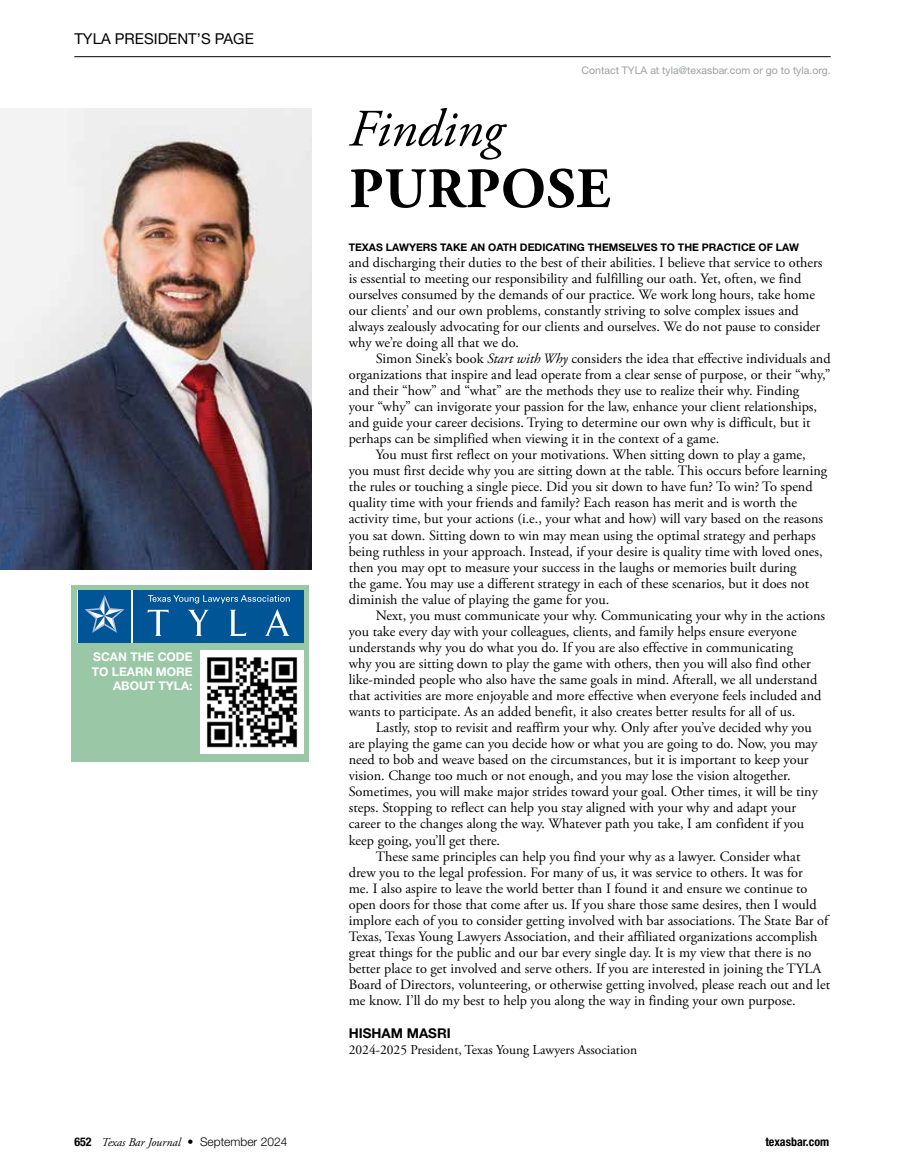
<style>
.page{position:relative;width:905px;height:1175px;background:#fff}
.page>*{position:absolute;margin:0;border:0;box-sizing:border-box;transform-origin:0 0}
.t1{font:700 57px "Adobe Garamond Pro";letter-spacing:.015em;color:#000}
.t2{font:italic 52.5px "Adobe Garamond Pro";color:#000}
.t3{font:15px "Helvetica Neue LT Pro";color:#000}
.t4{font:14.25px/16px "Adobe Garamond Pro";color:#000}
.t5{font:13.5px "Adobe Garamond Pro";color:#000}
.t6{font:700 13.5px "Helvetica Neue LT Pro";color:#000}
.t7{font:italic 12px "Adobe Garamond Pro";color:#000}
.t8{font:700 12px/14.4px "Helvetica Neue LT Pro";color:#fff;text-align:right}
.t9{font:700 condensed 12px "Helvetica Neue LT Pro";color:#000}
.t10{font:700 10.5px "Helvetica Neue LT Pro";color:#000}
.t11{font:10.5px "Helvetica Neue LT Pro";color:#9d9fa2}
.s1{font-style:italic}
.s2{font-family:"Helvetica Neue LT Pro";font-weight:700;font-style:normal;font-stretch:condensed}
.s3{font-family:"Helvetica Neue LT Pro";font-weight:300;font-style:normal}
</style>
<div class="page">
<div style="left:71px;top:585px;width:238px;height:176px;background:#9ac7a6"></div>
<hr style="left:74px;top:56px;width:756px;height:1px;background:#000">
<img style="left:0;top:108px;width:312px;height:461px">
<img style="left:201px;top:650px;width:103px;height:104px">
<div style="left:133px;top:590px;width:171px;height:53px;background:#005596"></div>
<div style="left:78px;top:590px;width:52px;height:53px;background:#005596"></div>
<svg style="left:84px;top:595px;width:41px;height:38px"></svg>
<svg style="left:148px;top:610px;width:20px;height:26px"></svg>
<svg style="left:188px;top:610px;width:21px;height:26px"></svg>
<svg style="left:230px;top:609px;width:16px;height:27px"></svg>
<svg style="left:265px;top:609px;width:25px;height:27px"></svg>
<svg style="left:148px;top:595px;width:142px;height:8px"></svg>
<p class="t3" style="left:74px;top:29px;width:181px">TYLA PRESIDENT’S PAGE</p>
<p class="t8" style="left:92px;top:649px;width:102px">SCAN THE CODE<br>TO LEARN MORE<br>ABOUT TYLA:</p>
<p class="t11" style="left:581px;top:64px;width:250px">Contact TYLA at tyla@texasbar.com or go to tyla.org.</p>
<h2 class="t2" style="left:349px;top:97px;width:156px">Finding</h2>
<h1 class="t1" style="left:349px;top:156px;width:262px">PURPOSE</h1>
<p class="t10" style="left:349px;top:240px;width:451px">TEXAS LAWYERS TAKE AN OATH DEDICATING THEMSELVES TO THE PRACTICE OF LAW</p>
<p class="t4" style="left:349px;top:254px;width:475px">and discharging their duties to the best of their abilities. I believe that service to others is essential to meeting our responsibility and fulfilling our oath. Yet, often, we find ourselves consumed by the demands of our practice. We work long hours, take home our clients’ and our own problems, constantly striving to solve complex issues and always zealously advocating for our clients and ourselves. We do not pause to consider why we’re doing all that we do.</p>
<p class="t4" style="left:376px;top:351px;width:456px">Simon Sinek’s book <span class="s1">Start with Why</span> considers the idea that effective individuals and</p>
<p class="t4" style="left:349px;top:367px;width:483px">organizations that inspire and lead operate from a clear sense of purpose, or their “why,”</p>
<p class="t4" style="left:349px;top:383px;width:452px">and their “how” and “what” are the methods they use to realize their why. Finding</p>
<p class="t4" style="left:349px;top:399px;width:470px">your “why” can invigorate your passion for the law, enhance your client relationships,</p>
<p class="t4" style="left:349px;top:415px;width:463px">and guide your career decisions. Trying to determine our own why is difficult, but it</p>
<p class="t4" style="left:349px;top:431px;width:372px">perhaps can be simplified when viewing it in the context of a game.</p>
<p class="t4" style="left:376px;top:447px;width:431px">You must first reflect on your motivations. When sitting down to play a game,</p>
<p class="t4" style="left:349px;top:463px;width:480px">you must first decide why you are sitting down at the table. This occurs before learning</p>
<p class="t4" style="left:349px;top:479px;width:465px">the rules or touching a single piece. Did you sit down to have fun? To win? To spend</p>
<p class="t4" style="left:349px;top:495px;width:450px">quality time with your friends and family? Each reason has merit and is worth the</p>
<p class="t4" style="left:349px;top:511px;width:476px">activity time, but your actions (i.e., your what and how) will vary based on the reasons</p>
<p class="t4" style="left:349px;top:527px;width:468px">you sat down. Sitting down to win may mean using the optimal strategy and perhaps</p>
<p class="t4" style="left:349px;top:543px;width:475px">being ruthless in your approach. Instead, if your desire is quality time with loved ones,</p>
<p class="t4" style="left:349px;top:559px;width:449px">then you may opt to measure your success in the laughs or memories built during</p>
<p class="t4" style="left:349px;top:575px;width:462px">the game. You may use a different strategy in each of these scenarios, but it does not</p>
<p class="t4" style="left:349px;top:591px;width:262px">diminish the value of playing the game for you.</p>
<p class="t4" style="left:376px;top:607px;width:451px">Next, you must communicate your why. Communicating your why in the actions</p>
<p class="t4" style="left:349px;top:624px;width:449px">you take every day with your colleagues, clients, and family helps ensure everyone</p>
<p class="t4" style="left:349px;top:640px;width:446px">understands why you do what you do. If you are also effective in communicating</p>
<p class="t4" style="left:349px;top:656px;width:463px">why you are sitting down to play the game with others, then you will also find other</p>
<p class="t4" style="left:349px;top:672px;width:470px">like-minded people who also have the same goals in mind. Afterall, we all understand</p>
<p class="t4" style="left:349px;top:688px;width:474px">that activities are more enjoyable and more effective when everyone feels included and</p>
<p class="t4" style="left:349px;top:704px;width:448px">wants to participate. As an added benefit, it also creates better results for all of us.</p>
<p class="t4" style="left:376px;top:720px;width:437px">Lastly, stop to revisit and reaffirm your why. Only after you’ve decided why you</p>
<p class="t4" style="left:349px;top:736px;width:470px">are playing the game can you decide how or what you are going to do. Now, you may</p>
<p class="t4" style="left:349px;top:752px;width:461px">need to bob and weave based on the circumstances, but it is important to keep your</p>
<p class="t4" style="left:349px;top:768px;width:443px">vision. Change too much or not enough, and you may lose the vision altogether.</p>
<p class="t4" style="left:349px;top:784px;width:470px">Sometimes, you will make major strides toward your goal. Other times, it will be tiny</p>
<p class="t4" style="left:349px;top:800px;width:449px">steps. Stopping to reflect can help you stay aligned with your why and adapt your</p>
<p class="t4" style="left:349px;top:816px;width:457px">career to the changes along the way. Whatever path you take, I am confident if you</p>
<p class="t4" style="left:349px;top:832px;width:153px">keep going, you’ll get there.</p>
<p class="t4" style="left:376px;top:848px;width:426px">These same principles can help you find your why as a lawyer. Consider what</p>
<p class="t4" style="left:349px;top:864px;width:455px">drew you to the legal profession. For many of us, it was service to others. It was for</p>
<p class="t4" style="left:349px;top:880px;width:460px">me. I also aspire to leave the world better than I found it and ensure we continue to</p>
<p class="t4" style="left:349px;top:896px;width:469px">open doors for those that come after us. If you share those same desires, then I would</p>
<p class="t4" style="left:349px;top:912px;width:481px">implore each of you to consider getting involved with bar associations. The State Bar of</p>
<p class="t4" style="left:349px;top:928px;width:470px">Texas, Texas Young Lawyers Association, and their affiliated organizations accomplish</p>
<p class="t4" style="left:349px;top:944px;width:464px">great things for the public and our bar every single day. It is my view that there is no</p>
<p class="t4" style="left:349px;top:960px;width:474px">better place to get involved and serve others. If you are interested in joining the TYLA</p>
<p class="t4" style="left:349px;top:977px;width:483px">Board of Directors, volunteering, or otherwise getting involved, please reach out and let</p>
<p class="t4" style="left:349px;top:993px;width:448px">me know. I’ll do my best to help you along the way in finding your own purpose.</p>
<p class="t6" style="left:349px;top:1024px;width:103px">HISHAM MASRI</p>
<p class="t5" style="left:349px;top:1041px;width:290px">2024-2025 President, Texas Young Lawyers Association</p>
<p class="t7" style="left:74px;top:1134px;width:214px"><span class="s2">652</span> Texas Bar Journal <span class="s3">• September 2024</span></p>
<p class="t9" style="left:765px;top:1134px;width:65px">texasbar.com</p>
</div>
